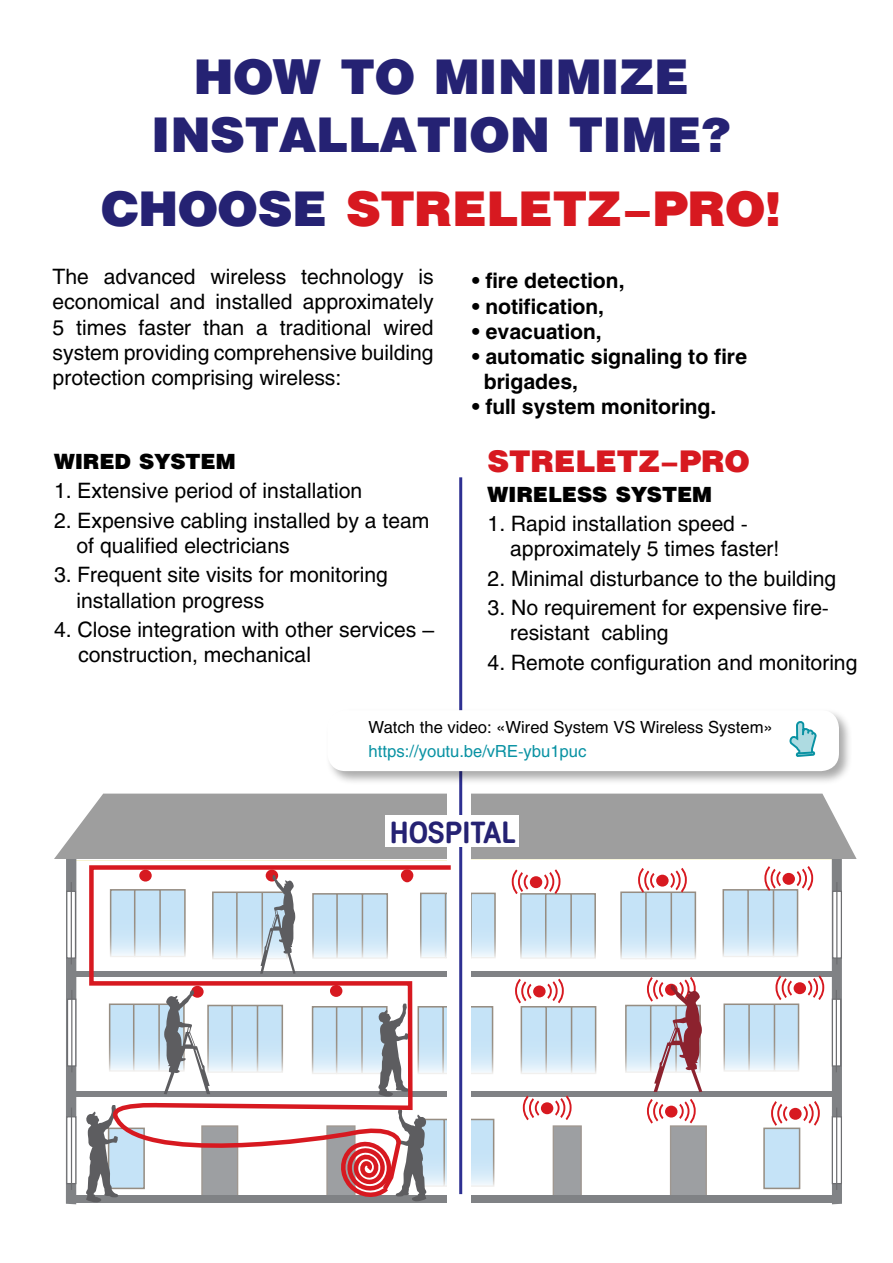
<style>
.page{position:relative;width:893px;height:1263px;background:#fff}
.page>*{position:absolute;margin:0;border:0;box-sizing:border-box;transform-origin:0 0}
.t1{font:900 48px/57.6px "Helios";color:#252273;text-align:center}
.t2{font:900 48px "Helios";color:#d71920}
.t3{font:700 30.45px "Fregat";color:#252273}
.t4{font:900 30px "Helios";color:#d71920}
.t5{font:21px/25.2px "Helios";color:#000}
.t6{font:700 21px/25.2px "Helios";color:#000}
.t7{font:900 21px "Helios";color:#000}
.t8{font:16.5px "Helios";color:#000}
.t9{font:16.5px "Helios";color:#0992a3}
.s1{color:#252273}
</style>
<div class="page">
<div style="left:73px;top:860px;width:377px;height:336px;background:#fff;border:1px solid #fff"></div>
<svg style="left:66px;top:859px;width:10px;height:345px"></svg>
<div style="left:75px;top:971px;width:377px;height:6px;background:#808285"></div>
<div style="left:73px;top:1091px;width:377px;height:5px;background:#808285"></div>
<div style="left:71px;top:1195px;width:381px;height:8px;background:#808285"></div>
<svg style="left:66px;top:891px;width:10px;height:68px"></svg>
<hr style="left:71px;top:882px;width:1px;height:82px;background:#6d6e71">
<svg style="left:67px;top:998px;width:9px;height:68px"></svg>
<hr style="left:71px;top:990px;width:1px;height:82px;background:#6d6e71">
<svg style="left:66px;top:1116px;width:10px;height:68px"></svg>
<hr style="left:71px;top:1107px;width:1px;height:83px;background:#6d6e71">
<div style="left:456px;top:859px;width:377px;height:336px;background:#fff;border:1px solid #fff"></div>
<div style="left:553px;top:1125px;width:29px;height:77px;background:#9d9fa2;border:1px solid #9f9790"></div>
<div style="left:670px;top:1125px;width:37px;height:77px;background:#9d9fa2;border:1px solid #9f9790"></div>
<div style="left:763px;top:1127px;width:37px;height:62px;background:#c5e3f7;border:2px solid #968d82"></div>
<svg style="left:471px;top:1006px;width:23px;height:68px"></svg>
<svg style="left:471px;top:892px;width:25px;height:66px"></svg>
<svg style="left:832px;top:859px;width:10px;height:345px"></svg>
<div style="left:456px;top:971px;width:377px;height:6px;background:#808285"></div>
<div style="left:458px;top:1091px;width:377px;height:5px;background:#808285"></div>
<div style="left:456px;top:1195px;width:381px;height:8px;background:#808285"></div>
<svg style="left:832px;top:891px;width:10px;height:68px"></svg>
<hr style="left:836px;top:882px;width:1px;height:82px;background:#6d6e71">
<svg style="left:832px;top:998px;width:9px;height:68px"></svg>
<hr style="left:836px;top:990px;width:1px;height:82px;background:#6d6e71">
<svg style="left:832px;top:1116px;width:10px;height:68px"></svg>
<hr style="left:836px;top:1107px;width:1px;height:83px;background:#6d6e71">
<svg style="left:513px;top:869px;width:83px;height:90px"></svg>
<svg style="left:620px;top:868px;width:77px;height:91px"></svg>
<svg style="left:722px;top:866px;width:90px;height:91px"></svg>
<div style="left:794px;top:982px;width:12px;height:12px;background:#d71920;border-radius:50%"></div>
<svg style="left:723px;top:975px;width:77px;height:97px"></svg>
<svg style="left:807px;top:975px;width:18px;height:25px"></svg>
<div style="left:541px;top:1102px;width:12px;height:12px;background:#d71920;border-radius:50%"></div>
<svg style="left:524px;top:1095px;width:17px;height:26px"></svg>
<svg style="left:554px;top:1095px;width:18px;height:25px"></svg>
<svg style="left:516px;top:978px;width:81px;height:96px"></svg>
<div style="left:789px;top:1108px;width:13px;height:12px;background:#d71920;border-radius:50%"></div>
<svg style="left:772px;top:1101px;width:16px;height:25px"></svg>
<svg style="left:803px;top:1101px;width:16px;height:25px"></svg>
<svg style="left:624px;top:977px;width:78px;height:147px"></svg>
<svg style="left:85px;top:1117px;width:33px;height:85px"></svg>
<div style="left:54px;top:794px;width:803px;height:65px;background:#9e9e9e"></div>
<div style="left:448px;top:782px;width:23px;height:427px;background:#fff"></div>
<svg style="left:87px;top:865px;width:364px;height:330px"></svg>
<div style="left:266px;top:870px;width:12px;height:11px;background:#d71920;border-radius:50%"></div>
<svg style="left:211px;top:874px;width:85px;height:100px"></svg>
<div style="left:139px;top:870px;width:13px;height:11px;background:#d71920;border-radius:50%"></div>
<svg style="left:191px;top:986px;width:13px;height:12px"></svg>
<svg style="left:108px;top:989px;width:176px;height:105px"></svg>
<div style="left:330px;top:985px;width:12px;height:12px;background:#d71920;border-radius:50%"></div>
<hr style="left:459px;top:477px;width:3px;height:717px;background:#2e3092">
<svg style="left:335px;top:1108px;width:160px;height:95px"></svg>
<div style="left:386px;top:815px;width:133px;height:32px;background:#fff"></div>
<div style="left:325px;top:708px;width:528px;height:77px;background:#000;opacity:.34"></div>
<div style="left:327px;top:710px;width:512px;height:61px;background:#fff;border-radius:18px"></div>
<svg style="left:789px;top:721px;width:28px;height:36px"></svg>
<h1 class="t1" style="left:152px;top:48px;width:580px">HOW TO MINIMIZE<br>INSTALLATION TIME?</h1>
<h1 class="t2" style="left:101px;top:181px;width:681px"><span class="s1">CHOOSE</span> STRELETZ-PRO!</h1>
<p class="t5" style="left:53px;top:264px;width:383px;text-align:justify">The advanced wireless technology is economical and installed approximately 5 times faster than a traditional wired system providing comprehensive building protection comprising wireless:</p>
<p class="t7" style="left:54px;top:449px;width:183px">WIRED SYSTEM</p>
<p class="t5" style="left:54px;top:478px;width:310px">1. Extensive period of installation</p>
<p class="t5" style="left:76px;top:508px;width:354px;text-indent:-22px">2. Expensive cabling installed by a team of qualified electricians</p>
<p class="t5" style="left:76px;top:562px;width:313px;text-indent:-22px">3. Frequent site visits for monitoring installation progress</p>
<p class="t5" style="left:78px;top:617px;width:358px;text-indent:-24px">4. Close integration with other services – construction, mechanical</p>
<p class="t6" style="left:472px;top:268px;width:154px">• fire detection,</p>
<p class="t6" style="left:472px;top:294px;width:134px">• notification,</p>
<p class="t6" style="left:472px;top:319px;width:131px">• evacuation,</p>
<p class="t6" style="left:484px;top:344px;width:265px;text-indent:-12px">• automatic signaling to fire brigades,</p>
<p class="t6" style="left:472px;top:394px;width:246px">• full system monitoring.</p>
<h3 class="t4" style="left:488px;top:443px;width:263px">STRELETZ-PRO</h3>
<p class="t7" style="left:488px;top:481px;width:226px">WIRELESS SYSTEM</p>
<p class="t5" style="left:510px;top:511px;width:271px;text-indent:-22px">1. Rapid installation speed - approximately 5 times faster!</p>
<p class="t5" style="left:488px;top:565px;width:350px">2. Minimal disturbance to the building</p>
<p class="t5" style="left:510px;top:595px;width:320px;text-indent:-22px">3. No requirement for expensive fire&shy;resistant cabling</p>
<p class="t5" style="left:488px;top:650px;width:371px">4. Remote configuration and monitoring</p>
<p class="t8" style="left:369px;top:717px;width:406px">Watch the video: «Wired System VS Wireless System»</p>
<p class="t9" style="left:369px;top:741px;width:219px">https://youtu.be/vRE-ybu1puc</p>
<h2 class="t3" style="left:390px;top:816px;width:127px">HOSPITAL</h2>
</div>
